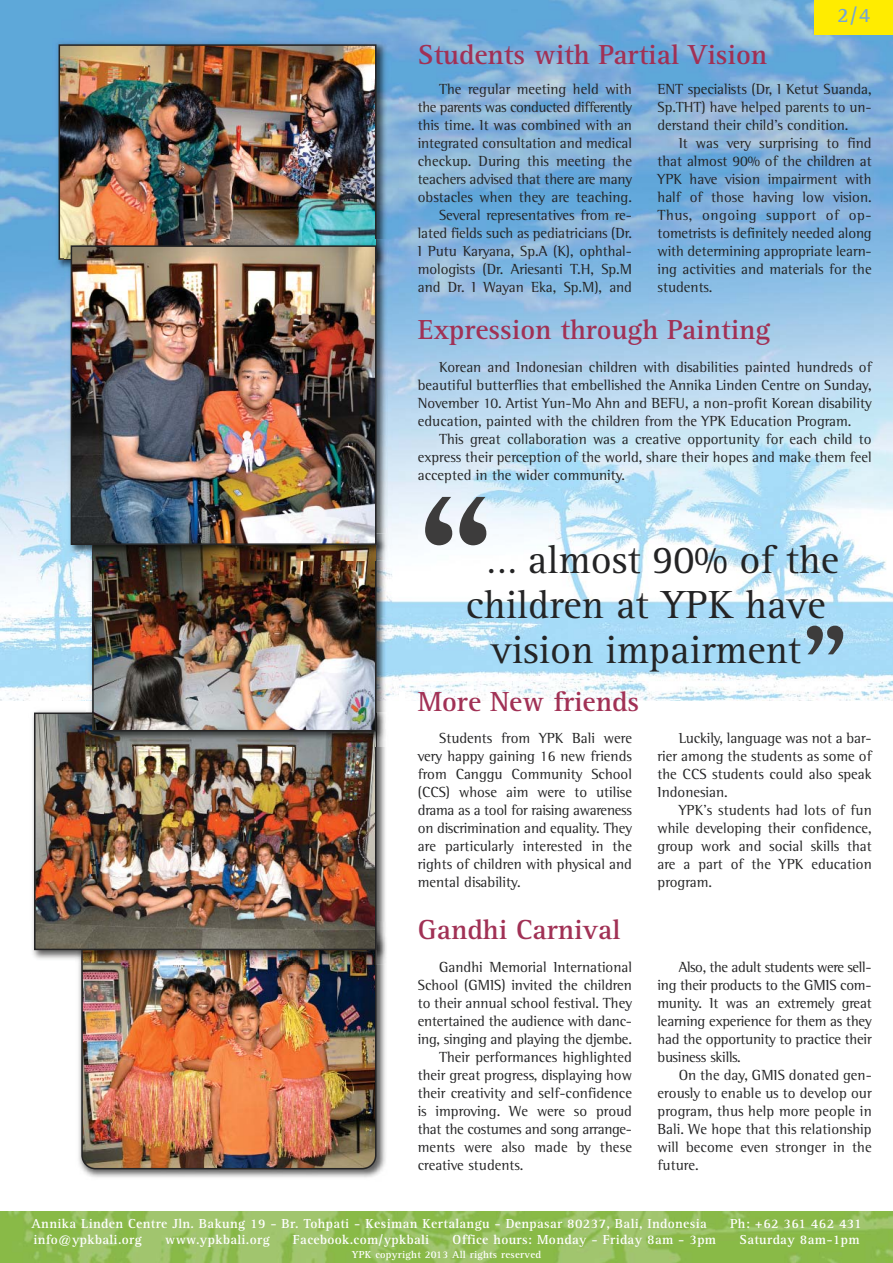
<style>
.page{position:relative;width:893px;height:1263px;background:#fff}
.page>*{position:absolute;margin:0;border:0;box-sizing:border-box;transform-origin:0 0}
.t1{font:40.5px/45px "Agfa Rotis Serif";color:#242425;text-align:center}
.t2{font:700 28.5px "Agfa Rotis Serif";color:#a13155}
.t3{font:700 21px "Agfa Rotis Semi Serif";color:#73a5d8}
.t4{font:15px/18px "Agfa Rotis Semi Serif";color:#242425;text-align:justify}
.t5{font:15px "Agfa Rotis Semi Serif";letter-spacing:-.02em;color:#242425}
.t6{font:700 13.5px "Agfa Rotis Serif";letter-spacing:.025em;color:#fff}
.t7{font:700 10.5px "Agfa Rotis Serif";letter-spacing:.025em;color:#fff}
.s1{font-family:"Avenir Next"}
</style>
<div class="page">
<img style="left:78px;top:965px;width:308px;height:213px">
<img style="left:81px;top:965px;width:295px;height:204px">
<img style="left:0;top:1212px;width:893px;height:51px">
<img style="left:0;top:0;width:893px;height:701px">
<div style="left:814px;top:0;width:79px;height:34px;background:#ffec00"></div>
<img style="left:32px;top:710px;width:355px;height:255px">
<img style="left:83px;top:950px;width:292px;height:15px">
<img style="left:37px;top:715px;width:336px;height:232px">
<div style="left:34px;top:712px;width:342px;height:238px;border:2px solid #242425"></div>
<img style="left:86px;top:560px;width:306px;height:187px">
<img style="left:95px;top:560px;width:278px;height:168px">
<div style="left:92px;top:540px;width:284px;height:191px;border:2px solid #242425"></div>
<img style="left:53px;top:38px;width:339px;height:237px">
<img style="left:62px;top:47px;width:311px;height:210px">
<div style="left:59px;top:44px;width:317px;height:216px;border:2px solid #242425"></div>
<img style="left:65px;top:275px;width:327px;height:285px">
<img style="left:86px;top:534px;width:306px;height:26px">
<img style="left:94px;top:545px;width:281px;height:15px">
<img style="left:65px;top:239px;width:327px;height:36px">
<svg style="left:375px;top:239px;width:2px;height:21px"></svg>
<img style="left:74px;top:248px;width:299px;height:294px">
<div style="left:71px;top:245px;width:305px;height:300px;border:2px solid #242425"></div>
<svg style="left:425px;top:497px;width:61px;height:48px"></svg>
<svg style="left:807px;top:626px;width:36px;height:28px"></svg>
<h2 class="t2" style="left:418px;top:44px;width:351px">Students with Partial Vision</h2>
<h3 class="t3" style="left:837px;top:3px;width:35px">2/34</h3>
<p class="t4" style="left:418px;top:82px;width:216px;text-align:right">The regular meeting held with the parents was conducted differently this time. It was combined with an integrated consultation and medical checkup. During this meeting the teachers advised that there are many obstacles when they are teaching.<br>Several representatives from re&shy;lated fields such as pediatricians (Dr.<br>I Putu Karyana, Sp.A (K), ophthal&shy;mologists (Dr. Ariesanti T.H, Sp.M and Dr. I Wayan Eka, Sp.M), and</p>
<p class="t4" style="left:657px;top:82px;width:216px">ENT specialists (Dr, I Ketut Suanda, Sp.THT) have helped parents to un&shy;derstand their child’s condition.</p>
<p class="t4" style="left:657px;top:136px;width:216px;text-indent:21px">It was very surprising to find that almost 90% of the children at YPK have vision impairment with half of those having low vision.<br>Thus, ongoing support of op&shy;tometrists is definitely needed along with determining appropriate learn&shy;ing activities and materials for the students.</p>
<h2 class="t2" style="left:418px;top:318px;width:354px">Expression through Painting</h2>
<p class="t4" style="left:418px;top:360px;width:455px;text-indent:21px">Korean and Indonesian children with disabilities painted hundreds of beautiful butterflies that embellished the Annika Linden Centre on Sunday, November 10. Artist Yun-Mo Ahn and BEFU, a non-profit Korean disability education, painted with the children from the YPK Education Program.</p>
<p class="t4" style="left:418px;top:432px;width:455px;text-indent:21px">This great collaboration was a creative opportunity for each child to express their perception of the world, share their hopes and make them feel accepted in the wider community.</p>
<h1 class="t1" style="left:466px;top:541px;width:374px"><span class="s1">...</span> almost 90% of the children at YPK have vision impairment</h1>
<h2 class="t2" style="left:418px;top:691px;width:223px">More New friends</h2>
<p class="t4" style="left:418px;top:730px;width:216px;text-indent:21px">Students from YPK Bali were very happy gaining 16 new friends from Canggu Community School (CCS) whose aim were to utilise drama as a tool for raising awareness on discrimination and equality. They are particularly interested in the rights of children with physical and mental disability.</p>
<p class="t4" style="left:657px;top:730px;width:216px;text-indent:21px">Luckily, language was not a bar&shy;rier among the students as some of the CCS students could also speak Indonesian.</p>
<p class="t4" style="left:657px;top:802px;width:216px;text-indent:21px">YPK's students had lots of fun while developing their confidence, group work and social skills that are a part of the YPK education program.</p>
<h2 class="t2" style="left:418px;top:919px;width:204px">Gandhi Carnival</h2>
<p class="t4" style="left:439px;top:959px;width:194px">Gandhi Memorial International</p>
<p class="t4" style="left:418px;top:977px;width:216px">School (GMIS) invited the children</p>
<p class="t4" style="left:418px;top:995px;width:216px">to their annual school festival. They</p>
<p class="t4" style="left:418px;top:1013px;width:216px">entertained the audience with danc-</p>
<p class="t4" style="left:418px;top:1031px;width:216px">ing, singing and playing the djembe.</p>
<p class="t4" style="left:439px;top:1049px;width:194px">Their performances highlighted</p>
<p class="t4" style="left:418px;top:1067px;width:216px">their great progress, displaying how</p>
<p class="t4" style="left:418px;top:1085px;width:216px">their creativity and self-confidence</p>
<p class="t4" style="left:418px;top:1103px;width:216px">is improving. We were so proud</p>
<p class="t5" style="left:418px;top:1123px;width:216px">that the costumes and song arrange-</p>
<p class="t4" style="left:418px;top:1139px;width:216px">ments were also made by these</p>
<p class="t4" style="left:418px;top:1157px;width:107px">creative students.</p>
<p class="t4" style="left:657px;top:959px;width:216px;text-indent:21px">Also, the adult students were sell&shy;ing their products to the GMIS com&shy;munity. It was an extremely great learning experience for them as they had the opportunity to practice their business skills.</p>
<p class="t4" style="left:657px;top:1067px;width:216px;text-indent:21px">On the day, GMIS donated gen&shy;erously to enable us to develop our program, thus help more people in Bali. We hope that this relationship will become even stronger in the future.</p>
<p class="t6" style="left:31px;top:1218px;width:677px">Annika Linden Centre Jln. Bakung 19 - Br. Tohpati - Kesiman Kertalangu - Denpasar 80237, Bali, Indonesia</p>
<p class="t6" style="left:730px;top:1218px;width:133px">Ph: +62 361 462 431</p>
<p class="t6" style="left:33px;top:1234px;width:110px">info@ypkbali.org</p>
<p class="t6" style="left:165px;top:1234px;width:106px">www.ypkbali.org</p>
<p class="t6" style="left:293px;top:1234px;width:138px">Facebook.com/ypkbali</p>
<p class="t6" style="left:453px;top:1234px;width:265px">Office hours: Monday - Friday 8am - 3pm</p>
<p class="t6" style="left:739px;top:1234px;width:122px">Saturday 8am-1pm</p>
<p class="t7" style="left:352px;top:1250px;width:191px">YPK copyright 2013 All rights reserved</p>
</div>
